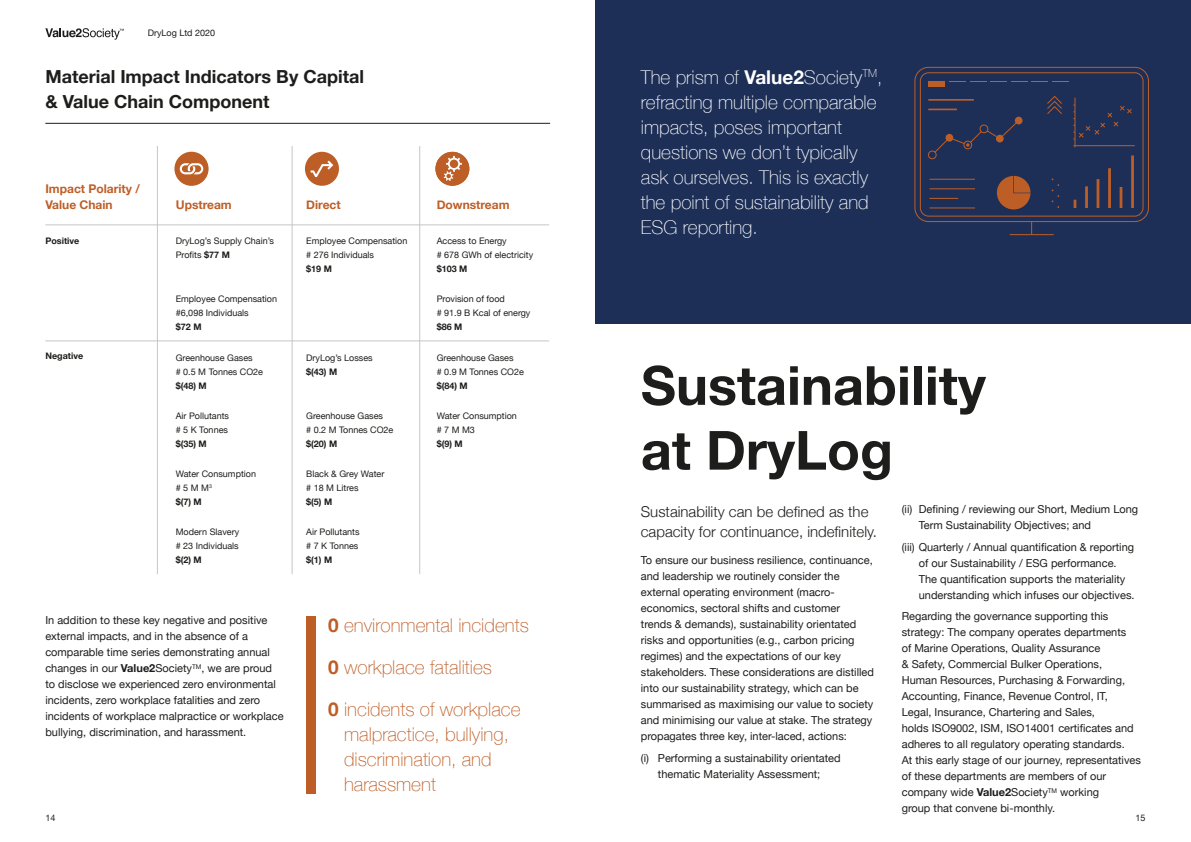
<style>
.page{position:relative;width:1191px;height:842px;background:#fff}
.page>*{position:absolute;margin:0;border:0;box-sizing:border-box;transform-origin:0 0}
.t1{font:700 54px/64.8px "Helvetica Neue";color:#1d1d1b}
.t2{font:100 19px/25px "Helvetica Neue";color:#fff}
.t3{font:100 19px/25px "Helvetica Neue";color:#be5e27}
.t4{font:700 18px/25px "Helvetica Neue";color:#1d1d1b}
.t5{font:300 15px/20px "Helvetica Neue";color:#1d1d1b}
.t6{font:700 12px/16px "Helvetica Neue";color:#be5e27}
.t7{font:11px/16px "Helvetica Neue";color:#1d1d1b}
.t8{font:9px/14px "Helvetica Neue";color:#1d1d1b}
.t9{font:700 9px "Helvetica Neue";color:#1d1d1b}
.s1{font-weight:700}
</style>
<div class="page">
<div style="left:595px;top:0;width:596px;height:323px;background:#1d2f57"></div>
<div style="left:914px;top:67px;width:234px;height:155px;border:1px solid #be5e27;border-radius:14px"></div>
<div style="left:920px;top:72px;width:223px;height:144px;border:1px solid #be5e27;border-radius:8px"></div>
<svg style="left:1031px;top:222px;width:1px;height:12px"></svg>
<hr style="left:1009px;top:234px;width:44px;height:1px;background:#be5e27">
<svg style="left:997px;top:176px;width:33px;height:33px"></svg>
<hr style="left:929px;top:179px;width:46px;height:1px;background:#be5e27">
<hr style="left:929px;top:208px;width:46px;height:1px;background:#be5e27">
<hr style="left:929px;top:188px;width:46px;height:1px;background:#be5e27">
<svg style="left:929px;top:198px;width:29px;height:1px"></svg>
<div style="left:928px;top:151px;width:8px;height:8px;border:1px solid #be5e27;border-radius:50%"></div>
<svg style="left:934px;top:123px;width:85px;height:30px"></svg>
<div style="left:1014px;top:117px;width:8px;height:7px;background:#be5e27;border-radius:50%"></div>
<hr style="left:928px;top:99px;width:45px;height:2px;background:#be5e27">
<svg style="left:928px;top:109px;width:29px;height:1px"></svg>
<div style="left:928px;top:81px;width:17px;height:5px;background:#be5e27"></div>
<svg style="left:949px;top:81px;width:120px;height:1px"></svg>
<svg style="left:1047px;top:96px;width:15px;height:18px"></svg>
<hr style="left:1073px;top:146px;width:61px;height:1px;background:#be5e27">
<hr style="left:1074px;top:98px;width:1px;height:49px;background:#be5e27">
<svg style="left:1073px;top:105px;width:58px;height:35px"></svg>
<svg style="left:1051px;top:179px;width:8px;height:29px"></svg>
<hr style="left:1131px;top:155px;width:3px;height:53px;background:#be5e27">
<hr style="left:1119px;top:187px;width:3px;height:21px;background:#be5e27">
<hr style="left:1108px;top:168px;width:3px;height:40px;background:#be5e27">
<hr style="left:1096px;top:179px;width:3px;height:29px;background:#be5e27">
<hr style="left:1085px;top:186px;width:3px;height:22px;background:#be5e27">
<svg style="left:1073px;top:200px;width:3px;height:8px"></svg>
<div style="left:306px;top:616px;width:9px;height:177px;background:#be5e27"></div>
<div style="left:174px;top:152px;width:35px;height:34px;background:#be5e27;border-radius:50%"></div>
<svg style="left:180px;top:163px;width:23px;height:11px"></svg>
<div style="left:305px;top:152px;width:34px;height:34px;background:#be5e27;border-radius:50%"></div>
<svg style="left:310px;top:161px;width:23px;height:16px"></svg>
<div style="left:435px;top:152px;width:34px;height:34px;background:#be5e27;border-radius:50%"></div>
<svg style="left:443px;top:156px;width:19px;height:25px"></svg>
<hr style="left:157px;top:146px;width:1px;height:428px;background:#c6c6c6">
<hr style="left:292px;top:146px;width:1px;height:428px;background:#c6c6c6">
<hr style="left:419px;top:146px;width:1px;height:428px;background:#c6c6c6">
<hr style="left:45px;top:340px;width:504px;height:1px;background:#c6c6c6">
<hr style="left:45px;top:224px;width:504px;height:1px;background:#c6c6c6">
<hr style="left:45px;top:123px;width:505px;height:1px;background:#1d1d1b">
<svg style="left:45px;top:28px;width:79px;height:12px"></svg>
<p class="t8" style="left:148px;top:26px;width:69px">DryLog Ltd 2020</p>
<h3 class="t4" style="left:45px;top:64px;width:320px">Material Impact Indicators By Capital &amp; Value Chain Component</h3>
<h2 class="t2" style="left:641px;top:64px;width:243px">The prism of <span class="s1">Value2</span>Society<sup>TM</sup>, refracting multiple comparable impacts, poses important questions we don’t typically ask ourselves. This is exactly the point of sustainability and<br>ESG reporting.</h2>
<p class="t6" style="left:45px;top:181px;width:96px">Impact Polarity /<br>Value Chain</p>
<p class="t6" style="left:176px;top:197px;width:57px">Upstream</p>
<p class="t6" style="left:306px;top:197px;width:36px">Direct</p>
<p class="t6" style="left:437px;top:197px;width:74px">Downstream</p>
<p class="t9" style="left:45px;top:234px;width:35px">Positive</p>
<p class="t8" style="left:176px;top:234px;width:100px">DryLog’s Supply Chain’s<br>Profits <span class="s1">$77 M</span></p>
<p class="t8" style="left:306px;top:234px;width:103px">Employee Compensation # 276 Individuals</p>
<p class="t9" style="left:306px;top:262px;width:27px">$19 M</p>
<p class="t8" style="left:437px;top:234px;width:98px">Access to Energy<br># 678 GWh of electricity</p>
<p class="t9" style="left:437px;top:262px;width:32px">$103 M</p>
<p class="t8" style="left:176px;top:293px;width:103px">Employee Compensation #6,098 Individuals</p>
<p class="t9" style="left:176px;top:320px;width:27px">$72 M</p>
<p class="t8" style="left:437px;top:293px;width:95px">Provision of food<br># 91.9 B Kcal of energy</p>
<p class="t9" style="left:437px;top:320px;width:27px">$86 M</p>
<p class="t9" style="left:45px;top:349px;width:39px">Negative</p>
<p class="t8" style="left:176px;top:351px;width:89px">Greenhouse Gases<br># 0.5 M Tonnes CO2e</p>
<p class="t9" style="left:176px;top:378px;width:33px">$(48) M</p>
<p class="t8" style="left:437px;top:351px;width:89px">Greenhouse Gases<br># 0.9 M Tonnes CO2e</p>
<p class="t9" style="left:437px;top:378px;width:33px">$(84) M</p>
<p class="t8" style="left:306px;top:351px;width:68px">DryLog’s Losses</p>
<p class="t9" style="left:306px;top:364px;width:33px">$(43) M</p>
<h1 class="t1" style="left:641px;top:355px;width:346px">Sustainability at DryLog</h1>
<h3 class="t5" style="left:641px;top:501px;width:237px">Sustainability can be defined as the capacity for continuance, indefinitely.</h3>
<p class="t7" style="left:641px;top:553px;width:235px">To ensure our business resilience, continuance, and leadership we routinely consider the external operating environment (macro&shy;economics, sectoral shifts and customer<br>trends &amp; demands), sustainability orientated risks and opportunities (e.g., carbon pricing regimes) and the expectations of our key stakeholders. These considerations are distilled into our sustainability strategy, which can be summarised as maximising our value to society and minimising our value at stake. The strategy propagates three key, inter-laced, actions:</p>
<p class="t7" style="left:641px;top:751px;width:201px;text-align:center">(i) Performing a sustainability orientated thematic Materiality Assessment;</p>
<p class="t8" style="left:437px;top:409px;width:82px">Water Consumption # 7 M M3</p>
<p class="t9" style="left:437px;top:437px;width:28px">$(9) M</p>
<p class="t8" style="left:306px;top:409px;width:89px">Greenhouse Gases<br># 0.2 M Tonnes CO2e</p>
<p class="t9" style="left:306px;top:437px;width:33px">$(20) M</p>
<p class="t8" style="left:176px;top:409px;width:55px">Air Pollutants # 5 K Tonnes</p>
<p class="t9" style="left:176px;top:437px;width:33px">$(35) M</p>
<p class="t8" style="left:176px;top:467px;width:82px">Water Consumption # 5 M M<sup>3<br></sup><span class="s1">$(7) M</span></p>
<p class="t8" style="left:306px;top:467px;width:80px">Black &amp; Grey Water # 18 M Litres</p>
<p class="t9" style="left:306px;top:495px;width:28px">$(5) M</p>
<p class="t7" style="left:918px;top:502px;width:221px;text-indent:-17px">(ii) Defining / reviewing our Short, Medium Long<br>Term Sustainability Objectives; and</p>
<p class="t7" style="left:918px;top:539px;width:217px;text-indent:-17px">(iii) Quarterly / Annual quantification &amp; reporting of our Sustainability / ESG performance.<br>The quantification supports the materiality understanding which infuses our objectives.</p>
<p class="t7" style="left:901px;top:609px;width:241px">Regarding the governance supporting this strategy: The company operates departments<br>of Marine Operations, Quality Assurance<br>&amp; Safety, Commercial Bulker Operations,<br>Human Resources, Purchasing &amp; Forwarding, Accounting, Finance, Revenue Control, IT,<br>Legal, Insurance, Chartering and Sales,<br>holds ISO9002, ISM, ISO14001 certificates and adheres to all regulatory operating standards.<br>At this early stage of our journey, representatives of these departments are members of our company wide <span class="s1">Value2</span>Society<sup>TM</sup> working<br>group that convene bi-monthly.</p>
<p class="t8" style="left:176px;top:526px;width:65px">Modern Slavery # 23 Individuals</p>
<p class="t9" style="left:176px;top:553px;width:28px">$(2) M</p>
<p class="t8" style="left:306px;top:526px;width:55px">Air Pollutants # 7 K Tonnes</p>
<p class="t9" style="left:306px;top:553px;width:28px">$(1) M</p>
<p class="t7" style="left:45px;top:613px;width:240px">In addition to these key negative and positive external impacts, and in the absence of a comparable time series demonstrating annual changes in our <span class="s1">Value2</span>Society<sup>TM</sup>, we are proud to disclose we experienced zero environmental incidents, zero workplace fatalities and zero incidents of workplace malpractice or workplace bullying, discrimination, and harassment.</p>
<h2 class="t3" style="left:328px;top:612px;width:202px"><span class="s1">0</span> environmental incidents</h2>
<h2 class="t3" style="left:328px;top:654px;width:165px"><span class="s1">0</span> workplace fatalities</h2>
<h2 class="t3" style="left:344px;top:696px;width:178px;text-indent:-16px"><span class="s1">0</span> incidents of workplace malpractice, bullying, discrimination, and harassment</h2>
<p class="t8" style="left:45px;top:811px;width:12px">14</p>
<p class="t8" style="left:1135px;top:811px;width:12px">15</p>
</div>
